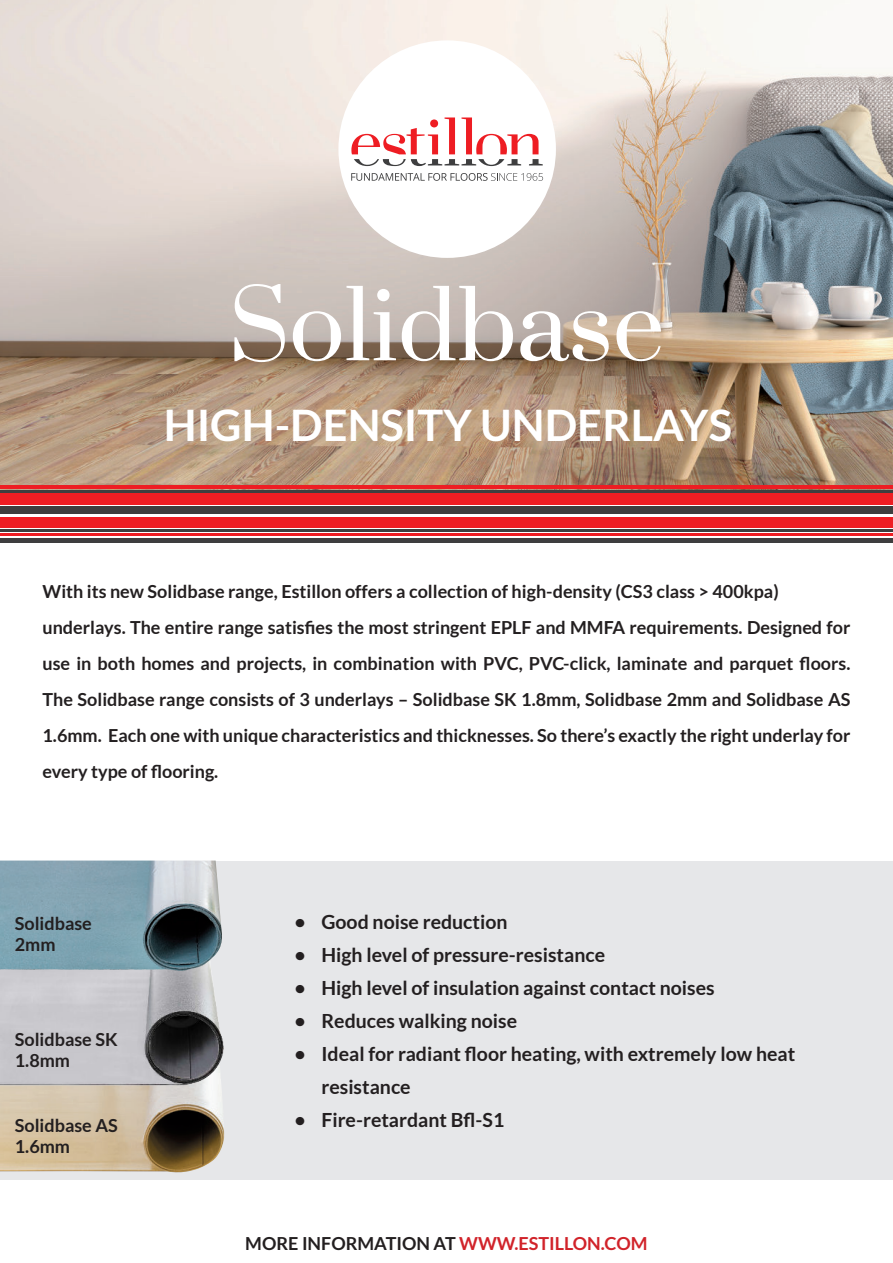
<style>
.page{position:relative;width:893px;height:1263px;background:#fff}
.page>*{position:absolute;margin:0;border:0;box-sizing:border-box;transform-origin:0 0}
.t1{font:93px "Prata";color:#fff}
.t2{font:700 43.5px "Lato";color:#fff}
.t3{font:700 19.5px/33px "Lato";color:#231f20}
.t4{font:700 18px/36px "Lato";color:#231f20}
.s1{color:#d1232a}
</style>
<div class="page">
<img style="left:0;top:0;width:893px;height:491px">
<div style="left:338px;top:40px;width:218px;height:218px;background:#fff;border-radius:50%"></div>
<svg style="left:351px;top:173px;width:192px;height:8px"></svg>
<svg style="left:351px;top:117px;width:192px;height:49px"></svg>
<div style="left:0;top:538px;width:893px;height:5px;background:#3e3e3f"></div>
<hr style="left:0;top:529px;width:893px;height:3px;background:#3e3e3f">
<hr style="left:0;top:533px;width:893px;height:3px;background:#ee1d23">
<div style="left:0;top:517px;width:893px;height:10px;background:#ee1d23"></div>
<div style="left:0;top:506px;width:893px;height:8px;background:#3e3e3f"></div>
<div style="left:0;top:493px;width:893px;height:12px;background:#ee1d23"></div>
<hr style="left:0;top:491px;width:893px;height:2px;background:#3e3e3f">
<hr style="left:0;top:486px;width:893px;height:3px;background:#ee1d23">
<div style="left:0;top:860px;width:893px;height:319px;background:#e6e7e9"></div>
<img style="left:0;top:1099px;width:225px;height:74px">
<img style="left:0;top:971px;width:224px;height:128px">
<img style="left:0;top:860px;width:222px;height:111px">
<h1 class="t1" style="left:228px;top:274px;width:437px">Solidbase</h1>
<h2 class="t2" style="left:164px;top:407px;width:570px">HIGH-DENSITY UNDERLAYS</h2>
<p class="t4" style="left:43px;top:575px;width:809px">With its new Solidbase range, Estillon offers a collection of high-density (CS3 class &gt; 400kpa) underlays. The entire range satisfies the most stringent EPLF and MMFA requirements. Designed for use in both homes and projects, in combination with PVC, PVC-click, laminate and parquet floors.<br>The Solidbase range consists of 3 underlays – Solidbase SK 1.8mm, Solidbase 2mm and Solidbase AS 1.6mm. Each one with unique characteristics and thicknesses. So there’s exactly the right underlay for every type of flooring.</p>
<p class="t4" style="left:15px;top:914px;width:79px;line-height:21px">Solidbase<br>2mm</p>
<p class="t4" style="left:15px;top:1030px;width:104px;line-height:21px">Solidbase SK<br>1.8mm</p>
<p class="t4" style="left:15px;top:1116px;width:104px;line-height:21px">Solidbase AS<br>1.6mm</p>
<p class="t3" style="left:294px;top:906px;width:215px">• Good noise reduction</p>
<p class="t3" style="left:294px;top:939px;width:312px">• High level of pressure-resistance</p>
<p class="t3" style="left:294px;top:972px;width:422px">• High level of insulation against contact noises</p>
<p class="t3" style="left:294px;top:1005px;width:224px">• Reduces walking noise</p>
<p class="t3" style="left:321px;top:1038px;width:475px;text-indent:-27px">• Ideal for radiant floor heating, with extremely low heat resistance</p>
<p class="t3" style="left:294px;top:1104px;width:211px">• Fire-retardant Bfl-S1</p>
<p class="t4" style="left:245px;top:1225px;width:404px">MORE INFORMATION AT <span class="s1">WWW.ESTILLON.COM</span></p>
</div>
